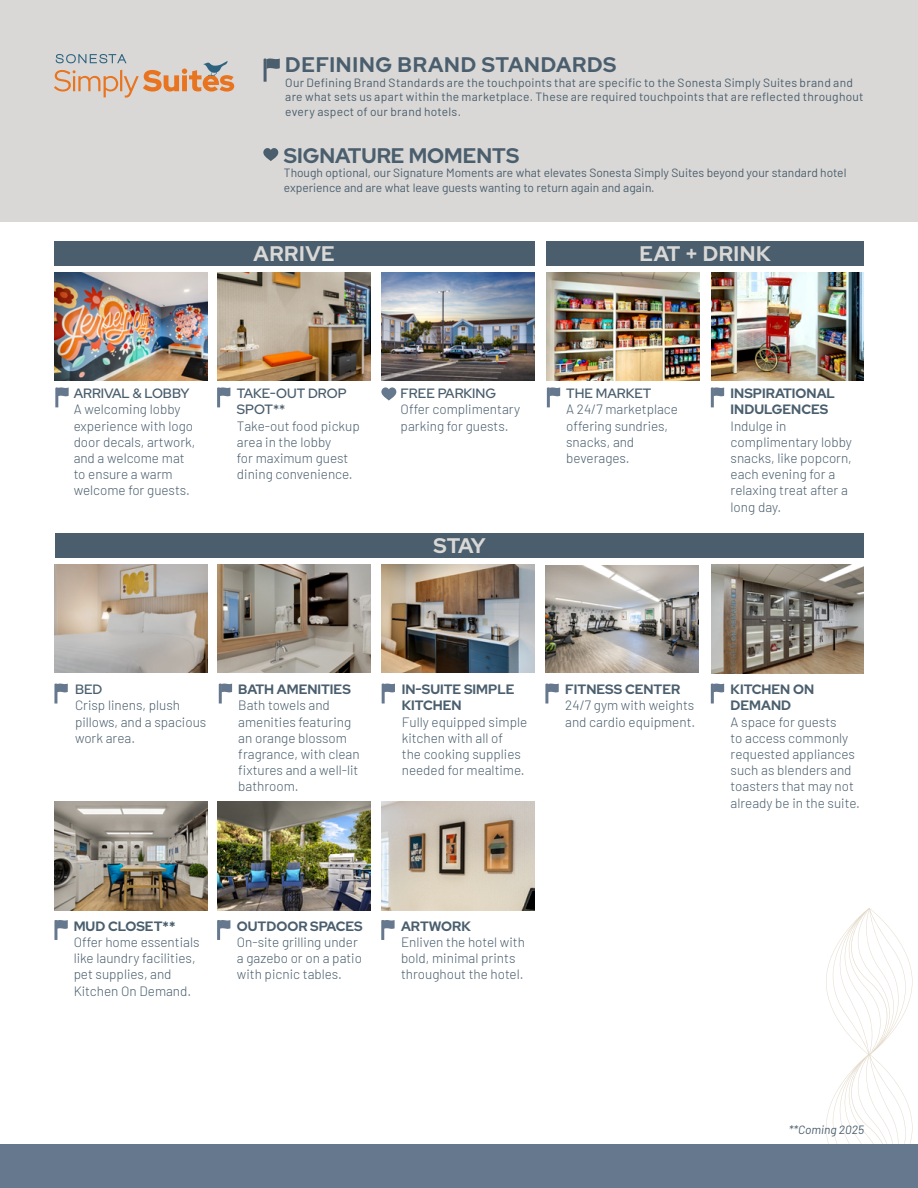
<style>
.page{position:relative;width:918px;height:1188px;background:#fff}
.page>*{position:absolute;margin:0;border:0;box-sizing:border-box;transform-origin:0 0}
.t1{font:700 21px "Red Hat Display";letter-spacing:.025em;color:#d9d8d6}
.t2{font:700 21px "Red Hat Display";letter-spacing:.035em;color:#4a5e6d}
.t3{font:700 21px "Red Hat Display";letter-spacing:.01em;color:#4a5e6d}
.t4{font:300 13.5px/16.2px "Barlow";color:#4a5e6d}
.t5{font:700 13.5px/16.2px "Red Hat Display";color:#4a5e6d}
.t6{font:600 13.5px/16.2px "Red Hat Display";color:#4a5e6d}
.t7{font:12px/14.4px "Barlow";letter-spacing:.015em;color:#4a5e6d}
.t8{font:italic 12px "Barlow";color:#4a5e6d}
</style>
<div class="page">
<svg style="left:826px;top:908px;width:87px;height:237px"></svg>
<div style="left:546px;top:241px;width:318px;height:25px;background:#4a5e6d"></div>
<div style="left:54px;top:241px;width:480px;height:25px;background:#4a5e6d"></div>
<div style="left:55px;top:533px;width:809px;height:25px;background:#4a5e6d"></div>
<div style="left:0;top:0;width:918px;height:221px;background:#d9d8d6"></div>
<svg style="left:263px;top:148px;width:15px;height:13px"></svg>
<svg style="left:54px;top:54px;width:180px;height:43px"></svg>
<svg style="left:264px;top:58px;width:16px;height:24px"></svg>
<img style="left:711px;top:273px;width:153px;height:108px">
<img style="left:382px;top:565px;width:152px;height:108px">
<svg style="left:711px;top:387px;width:13px;height:20px"></svg>
<svg style="left:382px;top:684px;width:13px;height:20px"></svg>
<svg style="left:545px;top:684px;width:14px;height:20px"></svg>
<svg style="left:711px;top:684px;width:13px;height:20px"></svg>
<img style="left:547px;top:273px;width:153px;height:108px">
<svg style="left:547px;top:387px;width:13px;height:20px"></svg>
<img style="left:546px;top:565px;width:153px;height:108px">
<img style="left:711px;top:565px;width:153px;height:109px">
<svg style="left:381px;top:920px;width:14px;height:20px"></svg>
<svg style="left:217px;top:920px;width:13px;height:20px"></svg>
<svg style="left:54px;top:920px;width:14px;height:20px"></svg>
<img style="left:218px;top:801px;width:152px;height:109px">
<img style="left:382px;top:801px;width:152px;height:109px">
<img style="left:54px;top:801px;width:153px;height:109px">
<img style="left:54px;top:565px;width:153px;height:108px">
<img style="left:218px;top:565px;width:152px;height:108px">
<svg style="left:54px;top:684px;width:14px;height:20px"></svg>
<svg style="left:219px;top:684px;width:13px;height:20px"></svg>
<img style="left:54px;top:273px;width:153px;height:108px">
<img style="left:381px;top:273px;width:153px;height:108px">
<img style="left:218px;top:273px;width:152px;height:108px">
<svg style="left:217px;top:387px;width:13px;height:20px"></svg>
<svg style="left:55px;top:387px;width:14px;height:20px"></svg>
<svg style="left:381px;top:387px;width:15px;height:14px"></svg>
<div style="left:0;top:1145px;width:918px;height:43px;background:#66788e"></div>
<h1 class="t2" style="left:285px;top:51px;width:333px">DEFINING BRAND STANDARDS</h1>
<p class="t7" style="left:285px;top:74px;width:580px">Our Defining Brand Standards are the touchpoints that are specific to the Sonesta Simply Suites brand and are what sets us apart within the marketplace. These are required touchpoints that are reflected throughout every aspect of our brand hotels.</p>
<h1 class="t3" style="left:284px;top:142px;width:237px">SIGNATURE MOMENTS</h1>
<p class="t7" style="left:284px;top:165px;width:564px">Though optional, our Signature Moments are what elevates Sonesta Simply Suites beyond your standard hotel experience and are what leave guests wanting to return again and again.</p>
<h1 class="t1" style="left:254px;top:240px;width:83px">ARRIVE</h1>
<h1 class="t1" style="left:640px;top:240px;width:133px">EAT + DRINK</h1>
<p class="t6" style="left:74px;top:385px;width:117px">ARRIVAL &amp; LOBBY</p>
<p class="t4" style="left:74px;top:400px;width:123px">A welcoming lobby experience with logo door decals, artwork, and a welcome mat to ensure a warm welcome for guests.</p>
<p class="t6" style="left:237px;top:385px;width:111px">TAKE-OUT DROP<br>SPOT**</p>
<p class="t4" style="left:237px;top:417px;width:124px">Take-out food pickup area in the lobby<br>for maximum guest dining convenience.</p>
<p class="t6" style="left:401px;top:385px;width:97px">FREE PARKING</p>
<p class="t4" style="left:401px;top:400px;width:121px">Offer complimentary parking for guests.</p>
<h1 class="t1" style="left:434px;top:532px;width:54px">STAY</h1>
<h1 class="t1" style="left:412px;top:535px;width:94px">FITNESS</h1>
<p class="t6" style="left:566px;top:385px;width:87px">THE MARKET</p>
<p class="t4" style="left:566px;top:400px;width:113px">A 24/7 marketplace offering sundries, snacks, and beverages.</p>
<p class="t5" style="left:731px;top:385px;width:106px">INSPIRATIONAL<br>INDULGENCES</p>
<p class="t4" style="left:731px;top:417px;width:123px">Indulge in complimentary lobby snacks, like popcorn, each evening for a relaxing treat after a long day.</p>
<p class="t6" style="left:75px;top:681px;width:29px">BED</p>
<p class="t4" style="left:75px;top:697px;width:133px">Crisp linens, plush pillows, and a spacious work area.</p>
<p class="t5" style="left:238px;top:681px;width:114px">BATH AMENITIES</p>
<p class="t4" style="left:238px;top:697px;width:123px">Bath towels and amenities featuring an orange blossom fragrance, with clean fixtures and a well-lit bathroom.</p>
<p class="t5" style="left:402px;top:681px;width:114px">IN-SUITE SIMPLE<br>KITCHEN</p>
<p class="t4" style="left:402px;top:713px;width:127px">Fully equipped simple kitchen with all of<br>the cooking supplies needed for mealtime.</p>
<p class="t5" style="left:565px;top:681px;width:117px">FITNESS CENTER</p>
<p class="t4" style="left:565px;top:697px;width:132px">24/7 gym with weights and cardio equipment.</p>
<p class="t5" style="left:731px;top:681px;width:85px">KITCHEN ON<br>DEMAND</p>
<p class="t4" style="left:731px;top:713px;width:131px">A space for guests<br>to access commonly requested appliances such as blenders and toasters that may not already be in the suite.</p>
<p class="t5" style="left:74px;top:918px;width:103px">MUD CLOSET**</p>
<p class="t4" style="left:74px;top:933px;width:127px">Offer home essentials like laundry facilities, pet supplies, and<br>Kitchen On Demand.</p>
<p class="t5" style="left:237px;top:918px;width:127px">OUTDOOR SPACES</p>
<p class="t4" style="left:237px;top:933px;width:127px">On-site grilling under a gazebo or on a patio with picnic tables.</p>
<p class="t5" style="left:401px;top:918px;width:71px">ARTWORK</p>
<p class="t4" style="left:401px;top:933px;width:125px">Enliven the hotel with bold, minimal prints throughout the hotel.</p>
<p class="t8" style="left:789px;top:1121px;width:77px">**Coming 2025</p>
</div>
